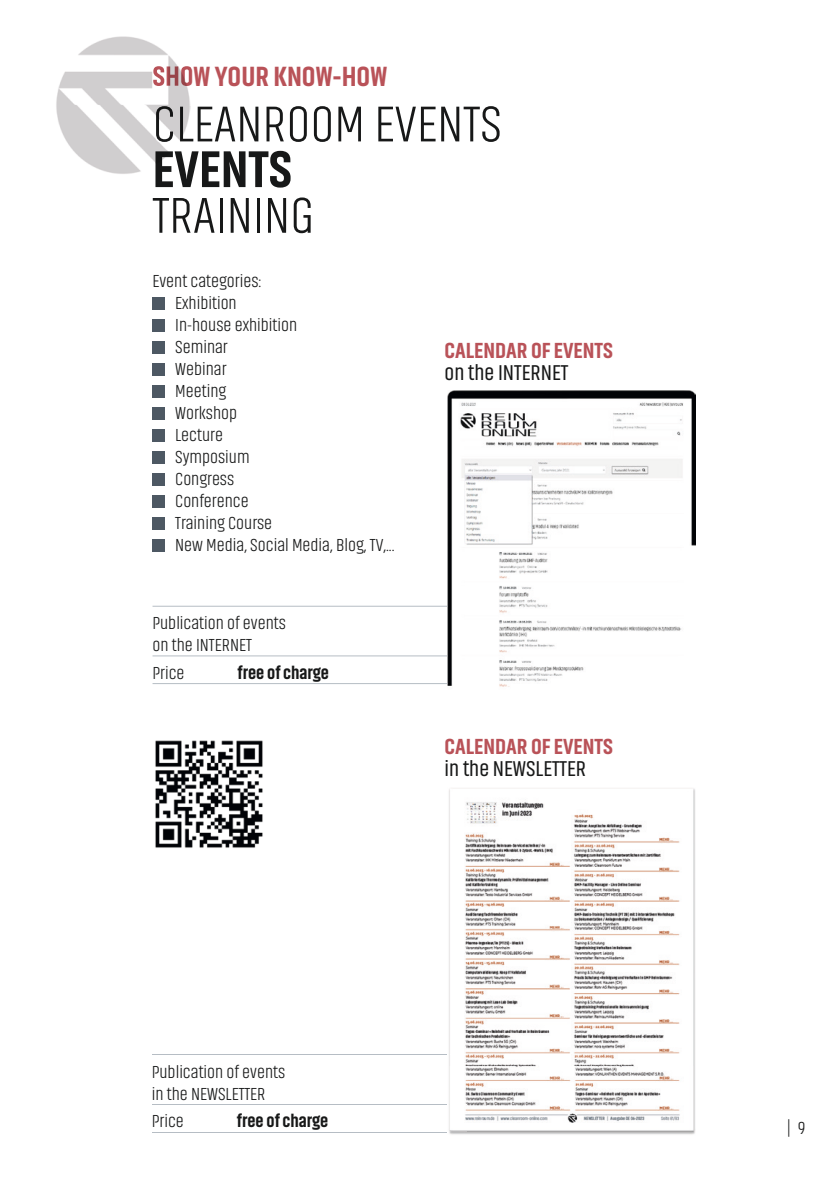
<style>
.page{position:relative;width:840px;height:1191px;background:#fff}
.page>*{position:absolute;margin:0;border:0;box-sizing:border-box;transform-origin:0 0}
.t1{font:300 52px "Akhand";color:#171818}
.t2{font:800 52px "Akhand";color:#171818}
.t3{font:800 28px "Akhand";color:#b95258}
.t4{font:800 22px "Akhand";color:#b95258}
.t5{font:22px "Akhand";color:#171818}
.t6{font:300 18px/22px "Akhand";color:#171818}
.t7{font:800 18px "Akhand";color:#171818}
</style>
<div class="page">
<hr style="left:152px;top:606px;width:307px;height:1px;background:#b6bdc4">
<hr style="left:152px;top:655px;width:307px;height:1px;background:#b6bdc4">
<hr style="left:152px;top:683px;width:307px;height:1px;background:#b6bdc4">
<hr style="left:152px;top:1054px;width:314px;height:1px;background:#b6bdc4">
<hr style="left:152px;top:1104px;width:314px;height:1px;background:#b6bdc4">
<hr style="left:152px;top:1131px;width:314px;height:1px;background:#b6bdc4">
<div style="left:152px;top:297px;width:13px;height:12px;background:#4d5863"></div>
<div style="left:152px;top:319px;width:13px;height:12px;background:#4d5863"></div>
<div style="left:152px;top:341px;width:13px;height:12px;background:#4d5863"></div>
<div style="left:152px;top:363px;width:13px;height:12px;background:#4d5863"></div>
<div style="left:152px;top:385px;width:13px;height:12px;background:#4d5863"></div>
<div style="left:152px;top:407px;width:13px;height:12px;background:#4d5863"></div>
<div style="left:152px;top:429px;width:13px;height:12px;background:#4d5863"></div>
<div style="left:152px;top:451px;width:13px;height:12px;background:#4d5863"></div>
<div style="left:152px;top:473px;width:13px;height:12px;background:#4d5863"></div>
<div style="left:152px;top:495px;width:13px;height:12px;background:#4d5863"></div>
<div style="left:152px;top:517px;width:13px;height:12px;background:#4d5863"></div>
<div style="left:152px;top:539px;width:13px;height:12px;background:#4d5863"></div>
<img style="left:447px;top:390px;width:248px;height:297px">
<img style="left:449px;top:788px;width:246px;height:347px">
<svg style="left:447px;top:1054px;width:19px;height:1px"></svg>
<svg style="left:447px;top:1104px;width:19px;height:1px"></svg>
<svg style="left:447px;top:1131px;width:19px;height:1px"></svg>
<img style="left:56px;top:36px;width:134px;height:138px">
<img style="left:153px;top:66px;width:37px;height:20px">
<img style="left:156px;top:106px;width:34px;height:36px">
<img style="left:155px;top:151px;width:35px;height:24px">
<img style="left:155px;top:740px;width:108px;height:108px">
<h2 class="t3" style="left:152px;top:61px;width:236px">SHOW YOUR KNOW-HOW</h2>
<h1 class="t1" style="left:152px;top:97px;width:350px">CLEANROOM EVENTS</h1>
<h1 class="t2" style="left:152px;top:141px;width:141px">EVENTS</h1>
<h1 class="t1" style="left:152px;top:189px;width:163px">TRAINING</h1>
<p class="t6" style="left:175px;top:270px;width:221px;text-indent:-23px">Event categories:<br>Exhibition<br>In-house exhibition<br>Seminar<br>Webinar<br>Meeting<br>Workshop<br>Lecture<br>Symposium<br>Congress<br>Conference<br>Training Course<br>New Media, Social Media, Blog, TV,...</p>
<p class="t6" style="left:152px;top:612px;width:135px">Publication of events on the INTERNET</p>
<p class="t6" style="left:152px;top:662px;width:33px">Price</p>
<p class="t7" style="left:237px;top:663px;width:93px">free of charge</p>
<p class="t4" style="left:444px;top:339px;width:170px">CALENDAR OF EVENTS</p>
<p class="t5" style="left:444px;top:361px;width:125px">on the INTERNET</p>
<p class="t4" style="left:444px;top:734px;width:170px">CALENDAR OF EVENTS</p>
<p class="t5" style="left:444px;top:757px;width:143px">in the NEWSLETTER</p>
<p class="t6" style="left:152px;top:1060px;width:135px">Publication of events in the NEWSLETTER</p>
<p class="t6" style="left:152px;top:1110px;width:33px">Price</p>
<p class="t7" style="left:237px;top:1111px;width:93px">free of charge</p>
<p class="t6" style="left:785px;top:1116px;width:21px">| 9</p>
</div>
